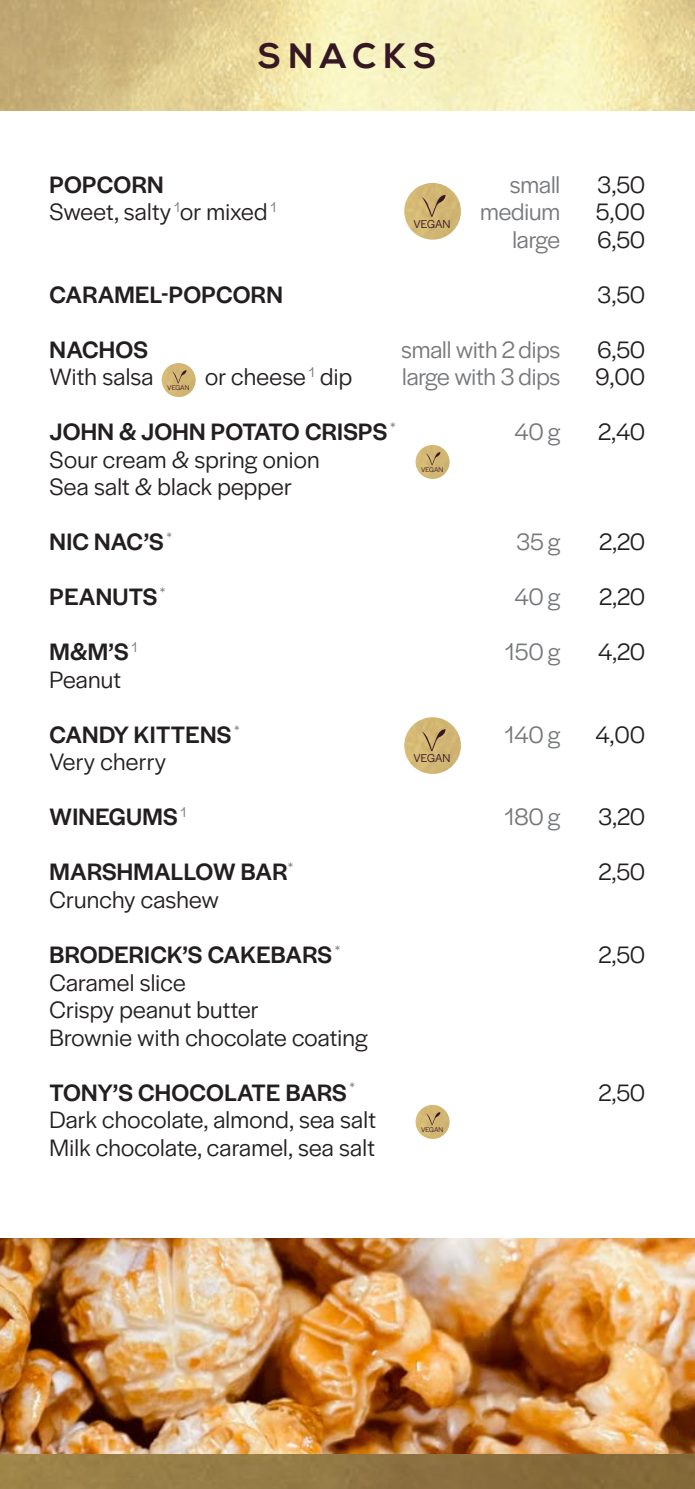
<style>
.page{position:relative;width:695px;height:1489px;background:#fff}
.page>*{position:absolute;margin:0;border:0;box-sizing:border-box;transform-origin:0 0}
.t1{font:700 35px "Nexa";letter-spacing:.2em;color:#361824}
.t2{font:25px/27.5px "Halyard Display";letter-spacing:.01em;color:#231f20}
.t3{font:500 25px/27.5px "Halyard Display";letter-spacing:.01em;color:#231f20}
.t4{font:25px/27.5px "Halyard Display";letter-spacing:-.005em;color:#76787b;text-align:right}
.t5{font:12px "Halyard Display";color:#361824}
.t6{font:7.25px "Halyard Display";color:#361824}
.s1{font-weight:500}
.s2{font-weight:400}
</style>
<div class="page">
<img style="left:0;top:1238px;width:694px;height:250px">
<img style="left:0;top:0;width:694px;height:110px">
<img style="left:404px;top:183px;width:57px;height:57px;border-radius:28px">
<svg style="left:422px;top:195px;width:23px;height:22px"></svg>
<img style="left:415px;top:445px;width:34px;height:34px;border-radius:17px">
<svg style="left:426px;top:452px;width:14px;height:13px"></svg>
<img style="left:162px;top:363px;width:34px;height:34px;border-radius:17px">
<svg style="left:172px;top:370px;width:14px;height:13px"></svg>
<img style="left:415px;top:1104px;width:34px;height:34px;border-radius:17px">
<svg style="left:426px;top:1112px;width:14px;height:13px"></svg>
<img style="left:404px;top:717px;width:57px;height:57px;border-radius:28px">
<svg style="left:422px;top:729px;width:23px;height:22px"></svg>
<h1 class="t1" style="left:258px;top:36px;width:180px">SNACKS</h1>
<p class="t2" style="left:50px;top:169px;width:228px"><span class="s1">POPCORN<br></span>Sweet, salty <sup>1</sup>or mixed <sup>1</sup></p>
<p class="t4" style="left:480px;top:169px;width:82px">small medium large</p>
<p class="t2" style="left:596px;top:169px;width:51px;text-align:justify">3,50<br>5,00<br>6,50</p>
<p class="t3" style="left:50px;top:279px;width:235px">CARAMEL-POPCORN</p>
<p class="t2" style="left:597px;top:279px;width:50px">3,50</p>
<p class="t3" style="left:50px;top:334px;width:100px">NACHOS</p>
<p class="t2" style="left:50px;top:362px;width:105px">With salsa</p>
<p class="t2" style="left:205px;top:362px;width:148px">or cheese <sup>1</sup> dip</p>
<p class="t5" style="left:413px;top:215px;width:38px">VEGAN</p>
<p class="t4" style="left:401px;top:334px;width:160px;text-align:left">small with 2 dips large with 3 dips</p>
<p class="t2" style="left:595px;top:334px;width:52px">6,50<br>9,00</p>
<p class="t6" style="left:167px;top:382px;width:24px">VEGAN</p>
<p class="t2" style="left:50px;top:417px;width:347px"><span class="s1">JOHN &amp; JOHN POTATO CRISPS</span> <sup>*<br></sup>Sour cream &amp; spring onion<br>Sea salt &amp; black pepper</p>
<p class="t4" style="left:514px;top:417px;width:47px">40g</p>
<p class="t2" style="left:598px;top:417px;width:49px">2,40</p>
<p class="t3" style="left:50px;top:527px;width:124px">NIC NAC’S <sup>*</sup></p>
<p class="t4" style="left:516px;top:527px;width:46px">35g</p>
<p class="t2" style="left:599px;top:527px;width:48px">2,20</p>
<p class="t3" style="left:50px;top:582px;width:117px">PEANUTS <sup>*</sup></p>
<p class="t4" style="left:514px;top:582px;width:47px">40g</p>
<p class="t2" style="left:599px;top:582px;width:48px">2,20</p>
<p class="t2" style="left:50px;top:637px;width:89px"><span class="s1">M&amp;M’S</span> <sup>1<br></sup>Peanut</p>
<p class="t4" style="left:504px;top:637px;width:57px">150 g</p>
<p class="t2" style="left:598px;top:637px;width:49px">4,20</p>
<p class="t3" style="left:50px;top:719px;width:191px">CANDY KITTENS <sup>*<br></sup><span class="s2">Very cherry</span></p>
<p class="t4" style="left:504px;top:719px;width:57px">140 g</p>
<p class="t2" style="left:595px;top:719px;width:51px">4,00</p>
<p class="t3" style="left:50px;top:802px;width:138px">WINEGUMS <sup>1</sup></p>
<p class="t4" style="left:504px;top:802px;width:57px">180 g</p>
<p class="t2" style="left:598px;top:802px;width:49px">3,20</p>
<p class="t3" style="left:50px;top:857px;width:245px">MARSHMALLOW BAR<sup>*<br></sup><span class="s2">Crunchy cashew</span></p>
<p class="t2" style="left:598px;top:857px;width:48px">2,50</p>
<p class="t2" style="left:50px;top:939px;width:319px"><span class="s1">BRODERICK’S CAKEBARS</span> <sup>*<br></sup>Caramel slice<br>Crispy peanut butter<br>Brownie with chocolate coating</p>
<p class="t2" style="left:598px;top:939px;width:48px">2,50</p>
<p class="t2" style="left:50px;top:1077px;width:328px"><span class="s1">TONY’S CHOCOLATE BARS</span> <sup>*<br></sup>Dark chocolate, almond, sea salt<br>Milk chocolate, caramel, sea salt</p>
<p class="t2" style="left:598px;top:1077px;width:48px">2,50</p>
<p class="t6" style="left:421px;top:464px;width:24px">VEGAN</p>
<p class="t5" style="left:413px;top:749px;width:38px">VEGAN</p>
<p class="t6" style="left:421px;top:1124px;width:24px">VEGAN</p>
</div>
